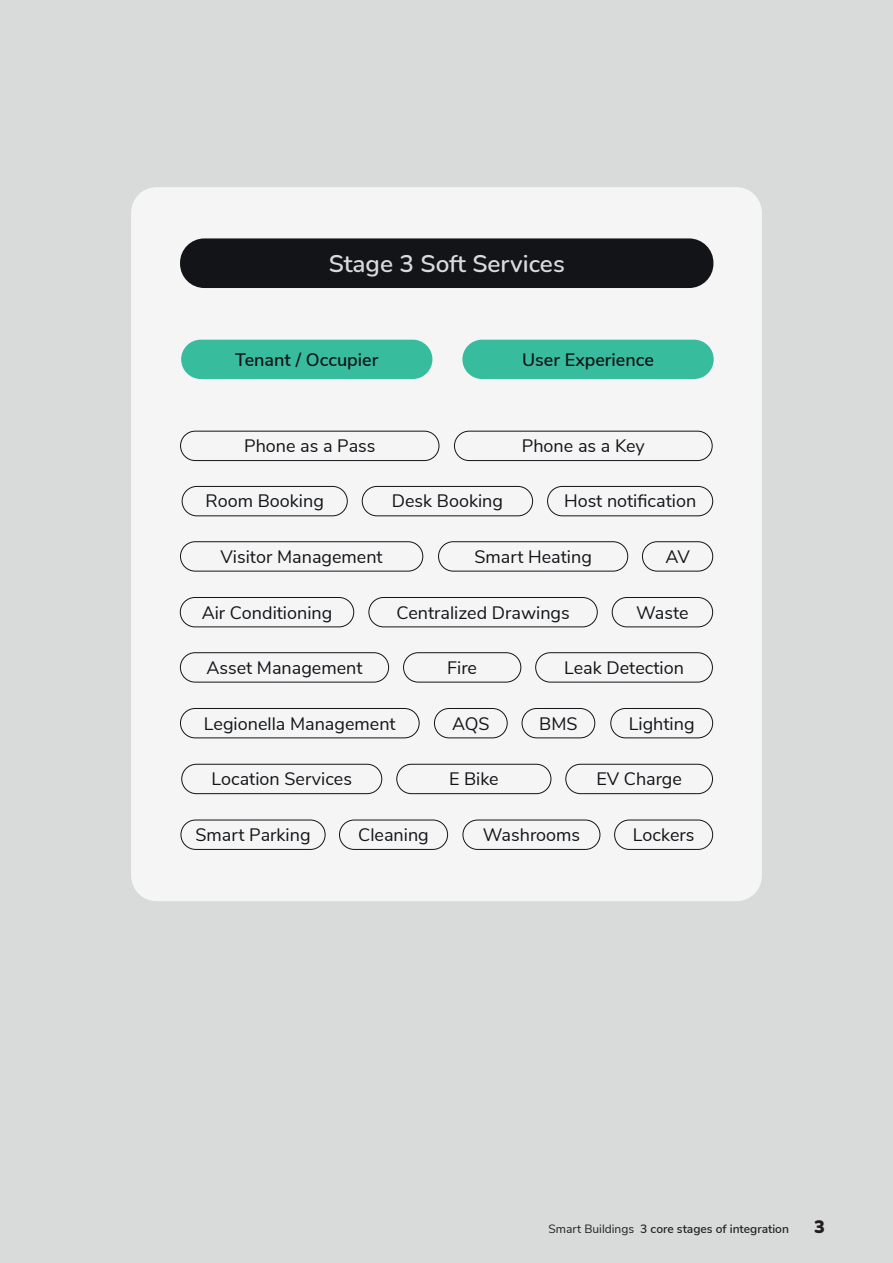
<style>
.page{position:relative;width:893px;height:1263px;background:#d8dbda}
.page>*{position:absolute;margin:0;border:0;box-sizing:border-box;transform-origin:0 0}
.t1{font:600 24.3px "Nunito";color:#d8dbda}
.t2{font:18px "Nunito Sans";color:#121418}
.t3{font:600 18px "Nunito Sans";color:#121418}
.t4{font:900 18px "Nunito";color:#231f20}
.t5{font:600 12px "Nunito Sans";color:#231f20}
.s1{font-weight:400}
</style>
<div class="page">
<div style="left:131px;top:187px;width:631px;height:714px;background:#f5f5f5;border-radius:26px"></div>
<div style="left:180px;top:238px;width:533px;height:50px;background:#121418;border-radius:24px"></div>
<div style="left:181px;top:340px;width:251px;height:39px;background:#37bd9e;border-radius:20px"></div>
<div style="left:462px;top:340px;width:252px;height:39px;background:#37bd9e;border-radius:20px"></div>
<div style="left:180px;top:431px;width:259px;height:30px;border:1px solid #121418;border-radius:15px"></div>
<div style="left:454px;top:431px;width:259px;height:30px;border:1px solid #121418;border-radius:15px"></div>
<div style="left:180px;top:597px;width:174px;height:30px;border:1px solid #121418;border-radius:15px"></div>
<div style="left:368px;top:597px;width:230px;height:30px;border:1px solid #121418;border-radius:15px"></div>
<div style="left:612px;top:597px;width:101px;height:30px;border:1px solid #121418;border-radius:15px"></div>
<div style="left:180px;top:652px;width:209px;height:31px;border:1px solid #121418;border-radius:15px"></div>
<div style="left:403px;top:652px;width:118px;height:31px;border:1px solid #121418;border-radius:15px"></div>
<div style="left:535px;top:652px;width:178px;height:31px;border:1px solid #121418;border-radius:15px"></div>
<div style="left:614px;top:819px;width:99px;height:31px;border:1px solid #121418;border-radius:15px"></div>
<div style="left:180px;top:819px;width:146px;height:31px;border:1px solid #121418;border-radius:15px"></div>
<div style="left:339px;top:819px;width:109px;height:31px;border:1px solid #121418;border-radius:15px"></div>
<div style="left:462px;top:819px;width:138px;height:31px;border:1px solid #121418;border-radius:15px"></div>
<div style="left:396px;top:764px;width:155px;height:30px;border:1px solid #121418;border-radius:15px"></div>
<div style="left:565px;top:764px;width:148px;height:30px;border:1px solid #121418;border-radius:15px"></div>
<div style="left:181px;top:764px;width:201px;height:30px;border:1px solid #121418;border-radius:15px"></div>
<div style="left:434px;top:708px;width:74px;height:30px;border:1px solid #121418;border-radius:15px"></div>
<div style="left:522px;top:708px;width:73px;height:30px;border:1px solid #121418;border-radius:15px"></div>
<div style="left:610px;top:708px;width:103px;height:30px;border:1px solid #121418;border-radius:15px"></div>
<div style="left:180px;top:708px;width:240px;height:30px;border:1px solid #121418;border-radius:15px"></div>
<div style="left:180px;top:541px;width:243px;height:31px;border:1px solid #121418;border-radius:15px"></div>
<div style="left:438px;top:541px;width:190px;height:31px;border:1px solid #121418;border-radius:15px"></div>
<div style="left:642px;top:541px;width:71px;height:31px;border:1px solid #121418;border-radius:15px"></div>
<div style="left:182px;top:486px;width:166px;height:30px;border:1px solid #121418;border-radius:15px"></div>
<div style="left:362px;top:486px;width:171px;height:30px;border:1px solid #121418;border-radius:15px"></div>
<div style="left:547px;top:486px;width:166px;height:30px;border:1px solid #121418;border-radius:15px"></div>
<h1 class="t1" style="left:329px;top:246px;width:238px">Stage 3 Soft Services</h1>
<p class="t3" style="left:235px;top:346px;width:145px">Tenant / Occupier</p>
<p class="t3" style="left:522px;top:346px;width:133px">User Experience</p>
<p class="t2" style="left:244px;top:433px;width:133px">Phone as a Pass</p>
<p class="t2" style="left:522px;top:433px;width:125px">Phone as a Key</p>
<p class="t2" style="left:206px;top:488px;width:120px">Room Booking</p>
<p class="t2" style="left:392px;top:488px;width:113px">Desk Booking</p>
<p class="t2" style="left:564px;top:488px;width:134px">Host notification</p>
<p class="t2" style="left:221px;top:543px;width:164px">Visitor Management</p>
<p class="t2" style="left:474px;top:543px;width:119px">Smart Heating</p>
<p class="t2" style="left:665px;top:543px;width:26px">AV</p>
<p class="t2" style="left:202px;top:599px;width:132px">Air Conditioning</p>
<p class="t2" style="left:396px;top:599px;width:175px">Centralized Drawings</p>
<p class="t2" style="left:636px;top:599px;width:54px">Waste</p>
<p class="t2" style="left:206px;top:654px;width:158px">Asset Management</p>
<p class="t2" style="left:447px;top:654px;width:31px">Fire</p>
<p class="t2" style="left:564px;top:654px;width:121px">Leak Detection</p>
<p class="t2" style="left:204px;top:710px;width:193px">Legionella Management</p>
<p class="t2" style="left:452px;top:710px;width:39px">AQS</p>
<p class="t2" style="left:539px;top:710px;width:40px">BMS</p>
<p class="t2" style="left:629px;top:710px;width:67px">Lighting</p>
<p class="t2" style="left:211px;top:766px;width:142px">Location Services</p>
<p class="t2" style="left:449px;top:766px;width:51px">E Bike</p>
<p class="t2" style="left:596px;top:766px;width:87px">EV Charge</p>
<p class="t2" style="left:195px;top:822px;width:117px">Smart Parking</p>
<p class="t2" style="left:358px;top:822px;width:72px">Cleaning</p>
<p class="t2" style="left:483px;top:822px;width:99px">Washrooms</p>
<p class="t2" style="left:633px;top:822px;width:63px">Lockers</p>
<p class="t5" style="left:549px;top:1220px;width:242px"><span class="s1">Smart Buildings</span> 3 core stages of integration</p>
<p class="t4" style="left:814px;top:1213px;width:12px">3</p>
</div>
